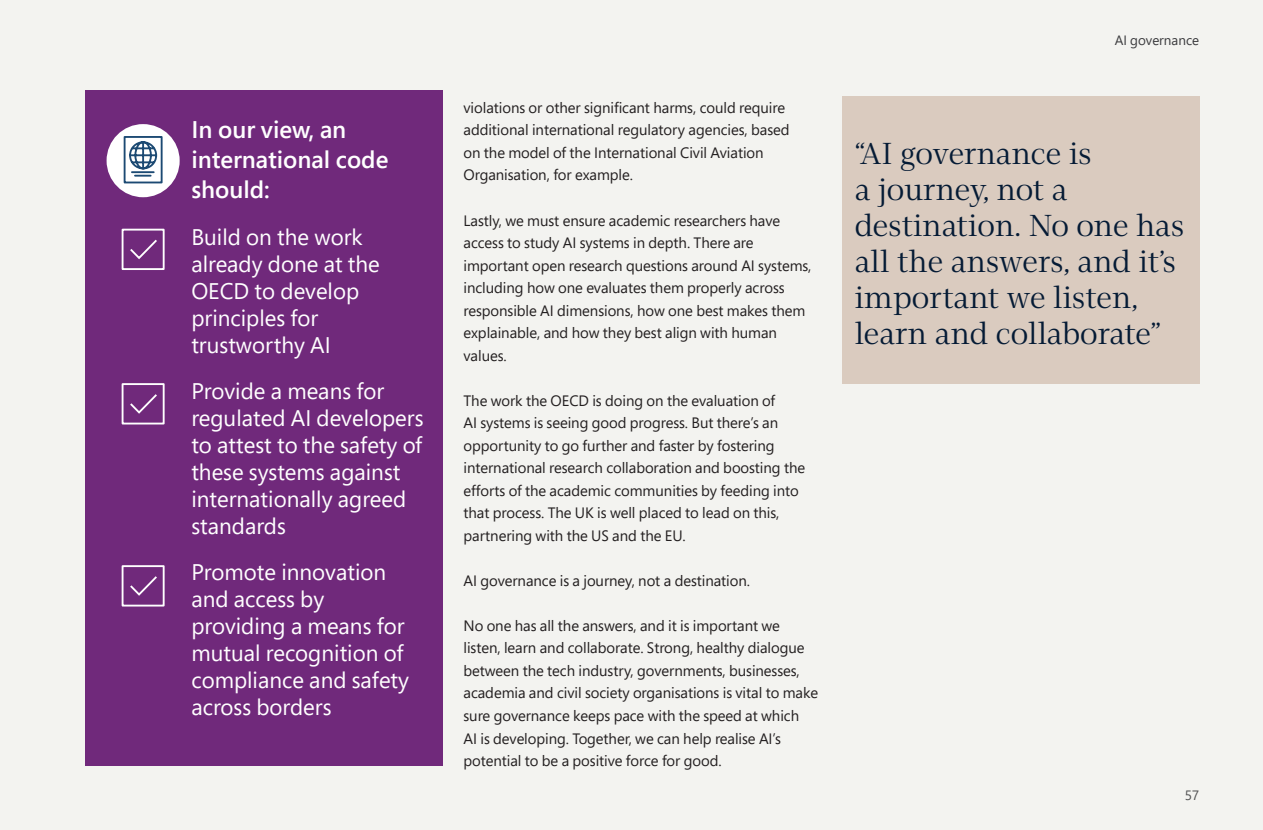
<style>
.page{position:relative;width:1263px;height:830px;background:#fff}
.page>*{position:absolute;margin:0;border:0;box-sizing:border-box;transform-origin:0 0}
.t1{font:30px/36px "Segoe Serif Banner";color:#051b35}
.t2{font:600 24px/30px "Segoe Pro";color:#fff}
.t3{font:22.5px/27px "Segoe Pro";color:#fff}
.t4{font:15px/22.5px "Segoe Pro";letter-spacing:-.005em;color:#231f20}
.t5{font:13.5px "Segoe Pro";color:#3b3b3e}
.t6{font:13.5px "Segoe Pro";color:#515253}
</style>
<div class="page">
<div style="left:0;top:0;width:1263px;height:829px;background:#f3f3f0"></div>
<div style="left:842px;top:96px;width:357px;height:287px;background:#dacbbf"></div>
<div style="left:85px;top:90px;width:357px;height:675px;background:#70297b"></div>
<div style="left:107px;top:124px;width:73px;height:73px;background:#fff;border-radius:50%"></div>
<svg style="left:123px;top:136px;width:40px;height:48px"></svg>
<svg style="left:130px;top:239px;width:27px;height:21px"></svg>
<div style="left:122px;top:228px;width:43px;height:42px;border:2px solid #fff"></div>
<svg style="left:130px;top:394px;width:27px;height:20px"></svg>
<div style="left:122px;top:383px;width:43px;height:41px;border:2px solid #fff"></div>
<svg style="left:130px;top:576px;width:27px;height:20px"></svg>
<div style="left:122px;top:565px;width:43px;height:41px;border:2px solid #fff"></div>
<h2 class="t2" style="left:191px;top:114px;width:198px">In our view, an international code should:</h2>
<h3 class="t3" style="left:191px;top:222px;width:190px">Build on the work already done at the<br>OECD to develop principles for trustworthy AI</h3>
<h3 class="t3" style="left:191px;top:376px;width:234px">Provide a means for regulated AI developers to attest to the safety of these systems against internationally agreed standards</h3>
<h3 class="t3" style="left:191px;top:558px;width:219px">Promote innovation and access by providing a means for mutual recognition of compliance and safety across borders</h3>
<p class="t4" style="left:463px;top:96px;width:327px">violations or other significant harms, could require additional international regulatory agencies, based on the model of the International Civil Aviation Organisation, for example.</p>
<p class="t4" style="left:463px;top:208px;width:349px">Lastly, we must ensure academic researchers have access to study AI systems in depth. There are important open research questions around AI systems, including how one evaluates them properly across responsible AI dimensions, how one best makes them explainable, and how they best align with human values.</p>
<p class="t4" style="left:463px;top:388px;width:343px">The work the OECD is doing on the evaluation of<br>AI systems is seeing good progress. But there’s an opportunity to go further and faster by fostering international research collaboration and boosting the efforts of the academic communities by feeding into that process. The UK is well placed to lead on this, partnering with the US and the EU.</p>
<p class="t4" style="left:463px;top:568px;width:288px">AI governance is a journey, not a destination.</p>
<p class="t4" style="left:463px;top:613px;width:356px">No one has all the answers, and it is important we listen, learn and collaborate. Strong, healthy dialogue between the tech industry, governments, businesses, academia and civil society organisations is vital to make sure governance keeps pace with the speed at which<br>AI is developing. Together, we can help realise AI’s potential to be a positive force for good.</p>
<p class="t5" style="left:1115px;top:31px;width:86px">AI governance</p>
<h1 class="t1" style="left:855px;top:135px;width:331px">“AI governance is<br>a journey, not a destination. No one has all the answers, and it’s important we listen, learn and collaborate”</h1>
<p class="t6" style="left:1185px;top:785px;width:16px">57</p>
</div>
